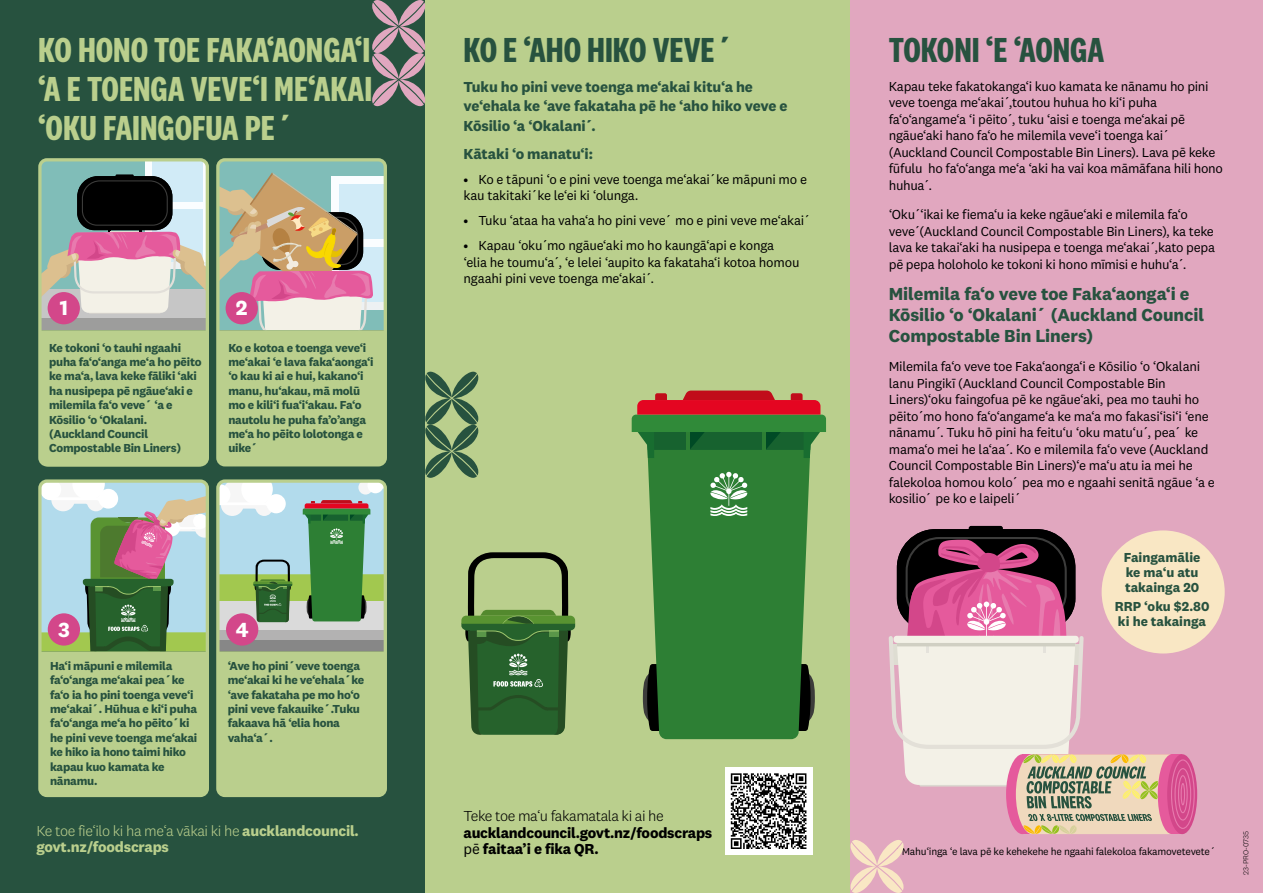
<style>
.page{position:relative;width:1263px;height:893px;background:#fff}
.page>*{position:absolute;margin:0;border:0;box-sizing:border-box;transform-origin:0 0}
.t1{font:700 36px/39px "National 2 Condensed";color:#bacf8d;text-align:justify}
.t2{font:700 36px "National 2 Condensed";color:#27523f}
.t3{font:700 21.15px "National 2";color:#fff}
.t4{font:700 18px/21px "National 2";letter-spacing:-.005em;color:#27523f}
.t5{font:700 15px/19.5px "National 2";letter-spacing:-.005em;color:#27523f}
.t6{font:700 15px/16.5px "National 2";letter-spacing:-.015em;color:#bacf8d}
.t7{font:700 15px/16.5px "National 2";letter-spacing:-.015em;color:#000}
.t8{font:300 15px "National 2";letter-spacing:-.03em;color:#000}
.t9{font:13.5px/16.5px "National 2";letter-spacing:-.02em;color:#000}
.t10{font:700 13.5px/15px "National 2";color:#27523f}
.t11{font:700 12px/14.4px "National 2";letter-spacing:-.02em;color:#27523f}
.t12{font:10.5px "National 2";letter-spacing:-.025em;color:#000}
.t13{font:300 7.5px "National 2";color:#000}
.s1{font-weight:400}
.s2{font-weight:300}
</style>
<div class="page">
<div style="left:0;top:0;width:425px;height:893px;background:#27523f"></div>
<div style="left:425px;top:0;width:425px;height:893px;background:#bacf8d"></div>
<div style="left:850px;top:0;width:413px;height:893px;background:#e1a7bf"></div>
<div style="left:1102px;top:530px;width:123px;height:123px;background:#f9e7c4;border-radius:50%"></div>
<svg style="left:461px;top:552px;width:114px;height:183px"></svg>
<svg style="left:811px;top:676px;width:4px;height:42px"></svg>
<svg style="left:643px;top:676px;width:4px;height:43px"></svg>
<svg style="left:647px;top:458px;width:164px;height:281px;background:#337f37"></svg>
<svg style="left:632px;top:391px;width:194px;height:67px;background:#6a6439"></svg>
<svg style="left:710px;top:472px;width:38px;height:44px;background:#80b184"></svg>
<svg style="left:425px;top:371px;width:54px;height:107px"></svg>
<svg style="left:372px;top:0;width:53px;height:107px"></svg>
<svg style="left:42px;top:162px;width:163px;height:300px;background:#acb498"></svg>
<svg style="left:220px;top:162px;width:163px;height:300px;background:#bbbf9a"></svg>
<div style="left:38px;top:158px;width:171px;height:308px;border:3px solid #bacf8d;border-radius:7px"></div>
<div style="left:48px;top:292px;width:32px;height:32px;background:#d3478a;border-radius:50%"></div>
<div style="left:216px;top:158px;width:171px;height:308px;border:3px solid #bacf8d;border-radius:7px"></div>
<svg style="left:42px;top:483px;width:163px;height:310px;background:#a7bd97"></svg>
<div style="left:218px;top:602px;width:167px;height:30px;background:#dadada"></div>
<div style="left:218px;top:640px;width:167px;height:12px;background:#878787"></div>
<div style="left:218px;top:631px;width:167px;height:9px;background:#b3b2b2"></div>
<svg style="left:220px;top:483px;width:163px;height:139px;background:#8cb498"></svg>
<div style="left:220px;top:652px;width:163px;height:141px;background:#bacf8d"></div>
<div style="left:38px;top:479px;width:171px;height:318px;border:3px solid #bacf8d;border-radius:7px"></div>
<div style="left:48px;top:613px;width:32px;height:33px;background:#d3478a;border-radius:50%"></div>
<div style="left:216px;top:479px;width:171px;height:318px;border:3px solid #bacf8d;border-radius:7px"></div>
<div style="left:226px;top:613px;width:32px;height:33px;background:#d3478a;border-radius:50%"></div>
<div style="left:725px;top:767px;width:87px;height:88px;background:#fff"></div>
<svg style="left:730px;top:773px;width:77px;height:76px"></svg>
<svg style="left:731px;top:773px;width:75px;height:76px"></svg>
<div style="left:226px;top:292px;width:32px;height:32px;background:#d3478a;border-radius:50%"></div>
<div style="left:1167px;top:754px;width:30px;height:80px;background:#d3478a;border-radius:50%"></div>
<svg style="left:850px;top:526px;width:345px;height:367px"></svg>
<h1 class="t1" style="left:38px;top:30px;width:335px">KO HONO TOE FAKA‘AONGA‘I ‘A E TOENGA VEVE‘I ME‘AKAI ‘OKU FAINGOFUA PE´</h1>
<h1 class="t2" style="left:463px;top:30px;width:274px">KO E ‘AHO HIKO VEVE´</h1>
<h1 class="t2" style="left:889px;top:30px;width:217px">TOKONI ‘E ‘AONGA</h1>
<p class="t5" style="left:463px;top:77px;width:325px">Tuku ho pini veve toenga me‘akai kitu‘a he ve‘ehala ke ‘ave fakataha pē he ‘aho hiko veve e<br>Kōsilio ‘a ‘Okalani´.</p>
<p class="t5" style="left:463px;top:144px;width:131px">Kātaki ‘o manatu‘i:</p>
<p class="t9" style="left:463px;top:171px;width:345px">• Ko e tāpuni ‘o e pini veve toenga me‘akai´ke māpuni mo e kau takitaki´ke le‘ei ki ‘olunga.</p>
<p class="t9" style="left:463px;top:212px;width:349px">• Tuku ‘ataa ha vaha‘a ho pini veve´ mo e pini veve me‘akai´</p>
<p class="t9" style="left:463px;top:237px;width:337px">• Kapau ‘oku´mo ngāue‘aki mo ho kaungā‘api e konga ‘elia he toumu‘a´, ‘e lelei ‘aupito ka fakataha‘i kotoa homou ngaahi pini veve toenga me‘akai´.</p>
<p class="t9" style="left:889px;top:78px;width:336px">Kapau teke fakatokanga‘i kuo kamata ke nānamu ho pini veve toenga me‘akai´,toutou huhua ho ki‘i puha fa‘o‘angame‘a ‘i pēito´, tuku ‘aisi e toenga me‘akai pē ngāue‘aki hano fa‘o he milemila veve‘i toenga kai´ (Auckland Council Compostable Bin Liners). Lava pē keke fūfulu ho fa‘o‘anga me‘a ‘aki ha vai koa māmāfana hili hono huhua´.</p>
<p class="t9" style="left:889px;top:206px;width:328px">‘Oku´‘ikai ke fiema‘u ia keke ngāue‘aki e milemila fa‘o veve´(Auckland Council Compostable Bin Liners), ka teke lava ke takai‘aki ha nusipepa e toenga me‘akai´,kato pepa pē pepa holoholo ke tokoni ki hono mīmisi e huhu‘a´.</p>
<h3 class="t4" style="left:889px;top:283px;width:317px">Milemila fa‘o veve toe Faka‘aonga‘i e<br>Kōsilio ‘o ‘Okalani´ (Auckland Council<br>Compostable Bin Liners)</h3>
<p class="t9" style="left:889px;top:358px;width:328px">Milemila fa‘o veve toe Faka‘aonga‘i e Kōsilio ‘o ‘Okalani lanu Pingikī (Auckland Council Compostable Bin Liners)‘oku faingofua pē ke ngāue‘aki, pea mo tauhi ho pēito´mo hono fa‘o‘angame‘a ke ma‘a mo fakasi‘isi‘i ‘ene nānamu´. Tuku hō pini ha feitu‘u ‘oku matu‘u´, pea´ ke mama‘o mei he la‘aa´. Ko e milemila fa‘o veve (Auckland Council Compostable Bin Liners)‘e ma‘u atu ia mei he falekoloa homou kolo´ pea mo e ngaahi senitā ngāue ‘a e kosilio´ pe ko e laipeli´</p>
<h2 class="t3" style="left:236px;top:295px;width:13px">2</h2>
<h2 class="t3" style="left:60px;top:295px;width:10px">1</h2>
<p class="t11" style="left:49px;top:340px;width:154px">Ke tokoni ‘o tauhi ngaahi puha fa‘o‘anga me‘a ho pēito ke ma‘a, lava keke fāliki ‘aki ha nusipepa pē ngāue‘aki e milemila fa‘o veve´ ‘a e<br>Kōsilio ‘o ‘Okalani. (Auckland Council<br>Compostable Bin Liners)</p>
<p class="t11" style="left:228px;top:340px;width:147px">Ko e kotoa e toenga veve‘i me‘akai ‘e lava faka‘aonga‘i ‘o kau ki ai e hui, kakano‘i manu, hu‘akau, mā molū mo e kili‘i fua‘i‘akau. Fa‘o nautolu he puha fa’o’anga me‘a ho pēito lolotonga e uike´</p>
<h2 class="t3" style="left:58px;top:616px;width:13px">3</h2>
<p class="t11" style="left:50px;top:658px;width:149px">Ha‘i māpuni e milemila fa‘o‘anga me‘akai pea´ke fa‘o ia ho pini toenga veve‘i me‘akai´. Hūhua e ki‘i puha fa‘o‘anga me‘a ho pēito´ki he pini veve toenga me‘akai ke hiko ia hono taimi hiko kapau kuo kamata ke nānamu.</p>
<h2 class="t3" style="left:236px;top:616px;width:14px">4</h2>
<p class="t11" style="left:228px;top:658px;width:138px">‘Ave ho pini´veve toenga me‘akai ki he ve‘ehala´ke ‘ave fakataha pe mo ho‘o pini veve fakauike´.Tuku fakaava hā ‘elia hona vaha‘a´.</p>
<p class="t10" style="left:1124px;top:549px;width:78px">Faingamālie ke ma‘u atu takainga 20</p>
<p class="t10" style="left:1115px;top:599px;width:96px">RRP ‘oku $2.80 ki he takainga</p>
<p class="t8" style="left:463px;top:807px;width:202px">Teke toe ma‘u fakamatala ki ai he</p>
<p class="t7" style="left:463px;top:824px;width:250px">aucklandcouncil.govt.nz/foodscraps <span class="s1">pē</span> faitaa’i e fika QR.</p>
<p class="t6" style="left:36px;top:822px;width:324px"><span class="s2">Ke toe fie‘ilo ki ha me‘a vākai ki he</span> aucklandcouncil. govt.nz/foodscraps</p>
<p class="t13" style="left:1241px;top:875px;width:45px;rotate:-90deg">23-PRO-0735</p>
<p class="t12" style="left:897px;top:845px;width:320px">*Mahu‘inga ‘e lava pē ke kehekehe he ngaahi falekoloa fakamovetevete´</p>
</div>
